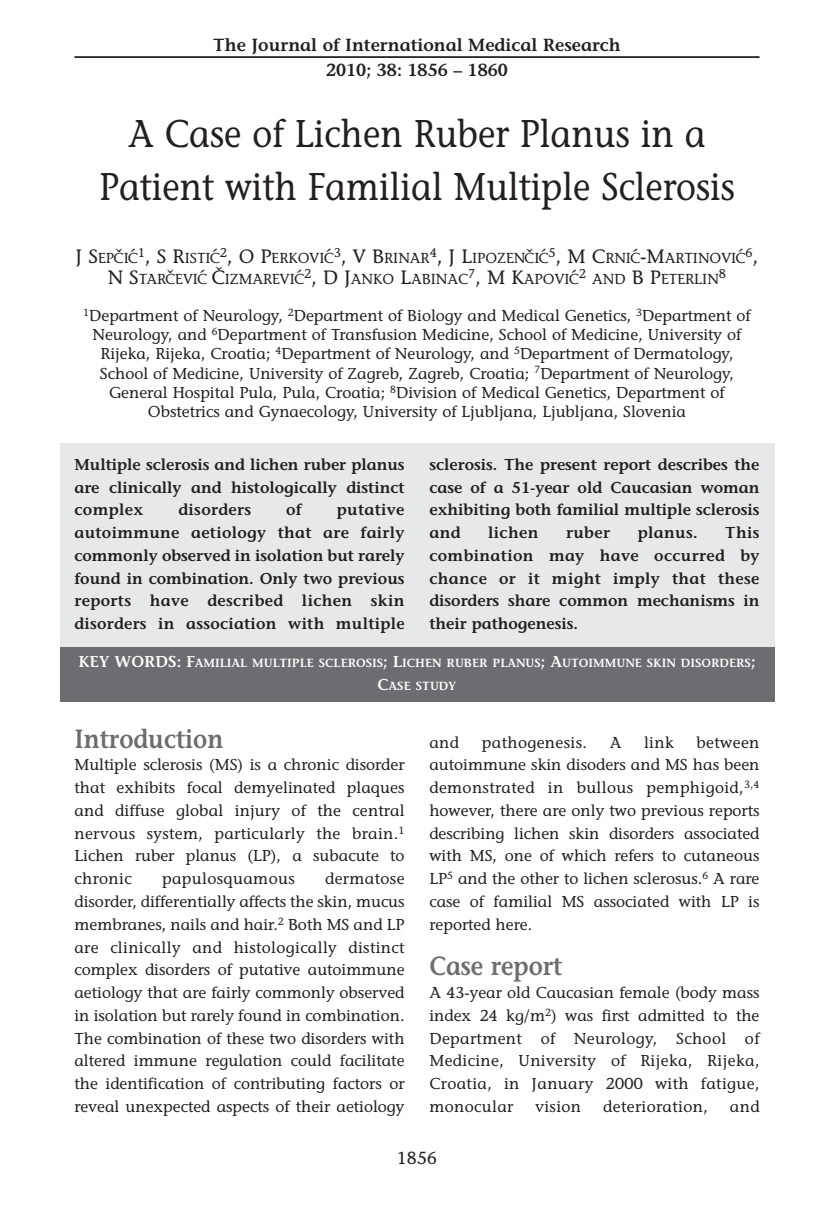
<style>
.page{position:relative;width:834px;height:1211px;background:#fff}
.page>*{position:absolute;margin:0;border:0;box-sizing:border-box;transform-origin:0 0}
.t1{font:38.5px/52.5px "Stone Informal";color:#231f20;text-align:center;scale:.9 1}
.t2{font:600 26.25px "Stone Informal";color:#6c6d70;scale:.9 1}
.t3{font:600 17.5px/24.5px "Stone Informal";color:#231f20;text-align:center}
.t4{font:17.5px "Stone Informal";color:#231f20}
.t5{font:15.75px/22.8px "Stone Informal";color:#231f20;text-align:justify}
.t6{font:600 15.75px/22.8px "Stone Informal";color:#231f20;text-align:justify}
.t7{font:15.75px "Stone Informal";letter-spacing:.02em;color:#231f20}
.t8{font:15.75px "Stone Informal";letter-spacing:.025em;color:#231f20}
.t9{font:600 15.75px "Stone Informal";letter-spacing:.02em;color:#231f20}
.t10{font:14.35px/21px "Stone Informal";color:#231f20;text-align:center}
.t11{font:600 11.9px/22.8px "Stone Informal";color:#fff;text-align:center}
.s1{font-size:19.25px}
.s2{font-size:15.75px}
</style>
<div class="page">
<hr style="left:74px;top:56px;width:685px;height:2px;background:#231f20">
<div style="left:60px;top:443px;width:714px;height:216px;background:#e7e8e9"></div>
<div style="left:60px;top:647px;width:714px;height:55px;background:#6c6d70"></div>
<p class="t3" style="left:213px;top:35px;width:409px">The Journal of International Medical Research<br>2010; 38: 1856 – 1860</p>
<h1 class="t1" style="left:99px;top:112px;width:707px">A Case of Lichen Ruber Planus in a<br>Patient with Familial Multiple Sclerosis</h1>
<p class="t10" style="left:76px;top:249px;width:684px"><span class="s1">J S</span>EPC<span class="s1">ˇ</span>IC<span class="s1">´</span> <sup>1</sup><span class="s1">, S R</span>ISTIC<span class="s1">´</span> <sup>2</sup><span class="s1">, O P</span>ERKOVIC<span class="s1">´</span> <sup>3</sup><span class="s1">, V B</span>RINAR<sup>4</sup><span class="s1">, J L</span>IPOZENC<span class="s1">ˇ</span>IC<span class="s1">´</span> <sup>5</sup><span class="s1">, M C</span>RNIC<span class="s1">´-M</span>ARTINOVIC<span class="s1">´</span> <sup>6</sup><span class="s1">,<br>N S</span>TARC<span class="s1">ˇ</span>EVIC<span class="s1">´ C</span><sup>ˇ</sup>IZMAREVIC<span class="s1">´</span> <sup>2</sup><span class="s1">, D J</span>ANKO <span class="s1">L</span>ABINAC<sup>7</sup><span class="s1">, M K</span>APOVIC<span class="s1">´</span> <sup>2</sup> AND <span class="s1">B P</span>ETERLIN<sup>8</sup></p>
<p class="t5" style="left:83px;top:307px;width:668px;line-height:19.2px;text-align:center"><sup>1</sup>Department of Neurology, <sup>2</sup>Department of Biology and Medical Genetics, <sup>3</sup>Department of Neurology, and <sup>6</sup>Department of Transfusion Medicine, School of Medicine, University of Rijeka, Rijeka, Croatia; <sup>4</sup>Department of Neurology, and <sup>5</sup>Department of Dermatology, School of Medicine, University of Zagreb, Zagreb, Croatia; <sup>7</sup>Department of Neurology, General Hospital Pula, Pula, Croatia; <sup>8</sup>Division of Medical Genetics, Department of Obstetrics and Gynaecology, University of Ljubljana, Ljubljana, Slovenia</p>
<p class="t6" style="left:74px;top:454px;width:331px">Multiple sclerosis and lichen ruber planus are clinically and histologically distinct complex</p>
<p class="t6" style="left:429px;top:454px;width:331px">sclerosis. The present report describes the case of a 51-year old Caucasian woman exhibiting both familial multiple sclerosis and</p>
<p class="t9" style="left:178px;top:504px;width:74px">disorders</p>
<p class="t6" style="left:286px;top:500px;width:17px">of</p>
<p class="t6" style="left:74px;top:500px;width:331px;text-indent:262px">putative autoimmune aetiology that are fairly commonly observed in isolation but rarely found in combination. Only two previous reports have described lichen skin disorders in association with multiple</p>
<p class="t6" style="left:429px;top:523px;width:331px;text-indent:296px">This combination may have occurred by chance or it might imply that these disorders share common mechanisms in their pathogenesis.</p>
<p class="t11" style="left:78px;top:653px;width:678px"><span class="s2">KEY WORDS: F</span>AMILIAL MULTIPLE SCLEROSIS<span class="s2">; L</span>ICHEN RUBER PLANUS<span class="s2">; A</span>UTOIMMUNE SKIN DISORDERS<span class="s2">;<br>C</span>ASE STUDY</p>
<h2 class="t2" style="left:74px;top:728px;width:167px">Introduction</h2>
<p class="t5" style="left:74px;top:755px;width:331px">Multiple sclerosis (MS) is a chronic disorder that exhibits focal demyelinated plaques and diffuse global injury of the central nervous system, particularly the brain.<sup>1<br></sup>Lichen ruber planus (LP), a subacute to chronic</p>
<p class="t6" style="left:488px;top:523px;width:52px">lichen</p>
<p class="t6" style="left:566px;top:523px;width:45px">ruber</p>
<p class="t6" style="left:637px;top:523px;width:61px">planus.</p>
<p class="t5" style="left:429px;top:732px;width:31px">and</p>
<p class="t8" style="left:481px;top:736px;width:107px">pathogenesis.</p>
<p class="t5" style="left:609px;top:732px;width:13px">A</p>
<p class="t5" style="left:644px;top:732px;width:31px">link</p>
<p class="t5" style="left:429px;top:732px;width:331px;text-indent:267px">between autoimmune skin disoders and MS has been demonstrated in bullous pemphigoid,<sup>3,4 </sup>however, there are only two previous reports describing lichen skin disorders associated with MS, one of which refers to cutaneous LP<sup>5</sup> and the other to lichen sclerosus.<sup>6</sup> A rare case of familial MS associated with LP is reported here.</p>
<h2 class="t2" style="left:429px;top:956px;width:149px">Case report</h2>
<p class="t5" style="left:429px;top:982px;width:331px">A 43-year old Caucasian female (body mass index 24 kg/m<sup>2</sup>) was first admitted to the Department of Neurology, School of Medicine, University of Rijeka, Rijeka, Croatia, in January 2000 with fatigue, monocular</p>
<p class="t5" style="left:74px;top:869px;width:331px;text-indent:250px">dermatose disorder, differentially affects the skin, mucus membranes, nails and hair.<sup>2</sup> Both MS and LP are clinically and histologically distinct complex disorders of putative autoimmune aetiology that are fairly commonly observed in isolation but rarely found in combination.<br>The combination of these two disorders with altered immune regulation could facilitate the identification of contributing factors or reveal unexpected aspects of their aetiology</p>
<p class="t7" style="left:162px;top:872px;width:134px">papulosquamous</p>
<p class="t5" style="left:535px;top:1096px;width:47px">vision</p>
<p class="t7" style="left:603px;top:1100px;width:106px">deterioration,</p>
<p class="t5" style="left:729px;top:1096px;width:31px">and</p>
<p class="t4" style="left:397px;top:1151px;width:42px">1856</p>
</div>
